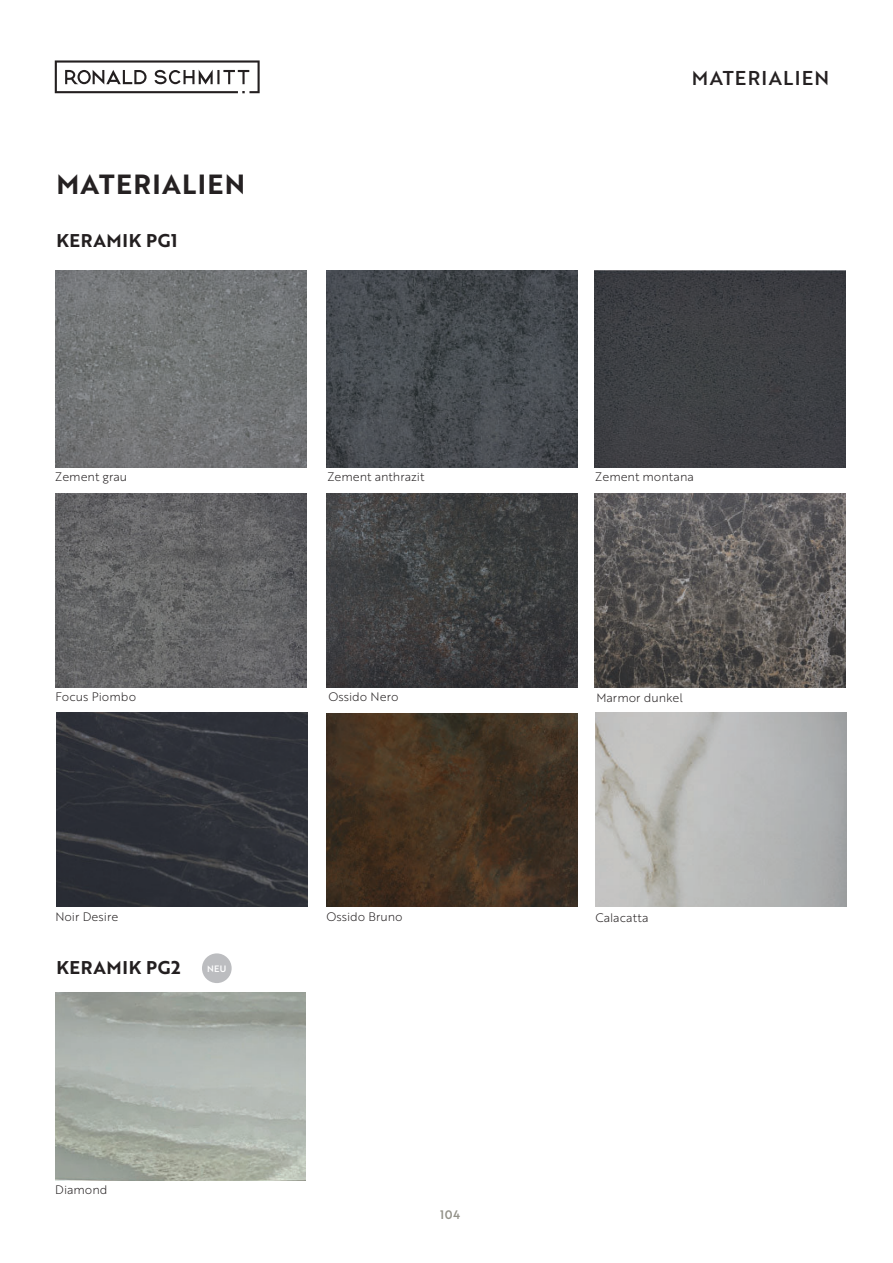
<style>
.page{position:relative;width:893px;height:1263px;background:#fff}
.page>*{position:absolute;margin:0;border:0;box-sizing:border-box;transform-origin:0 0}
.t1{font:27px "Brother 1816 Bold";letter-spacing:.05em;color:#252122}
.t2{font:19.5px "Brother 1816 Medium";letter-spacing:.065em;color:#252122}
.t3{font:18px "Brother 1816 Bold";letter-spacing:.04em;color:#231f20}
.t4{font:12px "Brother 1816 Light";color:#231f20}
.t5{font:12px "Brother 1816 Light";letter-spacing:.02em;color:#231f20}
.t6{font:12px "Brother 1816 Medium";color:#939289}
.t7{font:9px "Brother 1816 Medium";color:#fff}
</style>
<div class="page">
<svg style="left:55px;top:61px;width:205px;height:32px"></svg>
<img style="left:55px;top:270px;width:251px;height:198px">
<img style="left:594px;top:270px;width:251px;height:198px">
<img style="left:326px;top:270px;width:251px;height:198px">
<img style="left:56px;top:493px;width:251px;height:195px">
<img style="left:595px;top:493px;width:251px;height:195px">
<img style="left:326px;top:493px;width:251px;height:195px">
<img style="left:56px;top:713px;width:251px;height:194px">
<img style="left:595px;top:713px;width:251px;height:194px">
<img style="left:326px;top:713px;width:251px;height:194px">
<img style="left:55px;top:993px;width:251px;height:188px">
<div style="left:202px;top:953px;width:30px;height:30px;background:#bcbdc0;border-radius:50%"></div>
<h1 class="t1" style="left:56px;top:168px;width:190px">MATERIALIEN</h1>
<h3 class="t3" style="left:56px;top:230px;width:123px">KERAMIK PG1</h3>
<h2 class="t2" style="left:692px;top:67px;width:139px">MATERIALIEN</h2>
<p class="t4" style="left:55px;top:471px;width:73px">Zement grau</p>
<p class="t4" style="left:327px;top:471px;width:99px">Zement anthrazit</p>
<p class="t4" style="left:595px;top:471px;width:100px">Zement montana</p>
<p class="t4" style="left:55px;top:692px;width:82px">Focus Piombo</p>
<p class="t4" style="left:328px;top:692px;width:72px">Ossido Nero</p>
<p class="t4" style="left:596px;top:693px;width:88px">Marmor dunkel</p>
<p class="t4" style="left:55px;top:911px;width:65px">Noir Desire</p>
<p class="t4" style="left:326px;top:912px;width:78px">Ossido Bruno</p>
<p class="t5" style="left:595px;top:913px;width:55px">Calacatta</p>
<h3 class="t3" style="left:56px;top:957px;width:126px">KERAMIK PG2</h3>
<p class="t7" style="left:207px;top:964px;width:21px">NEU</p>
<p class="t4" style="left:55px;top:1184px;width:54px">Diamond</p>
<p class="t6" style="left:440px;top:1208px;width:21px">104</p>
</div>
